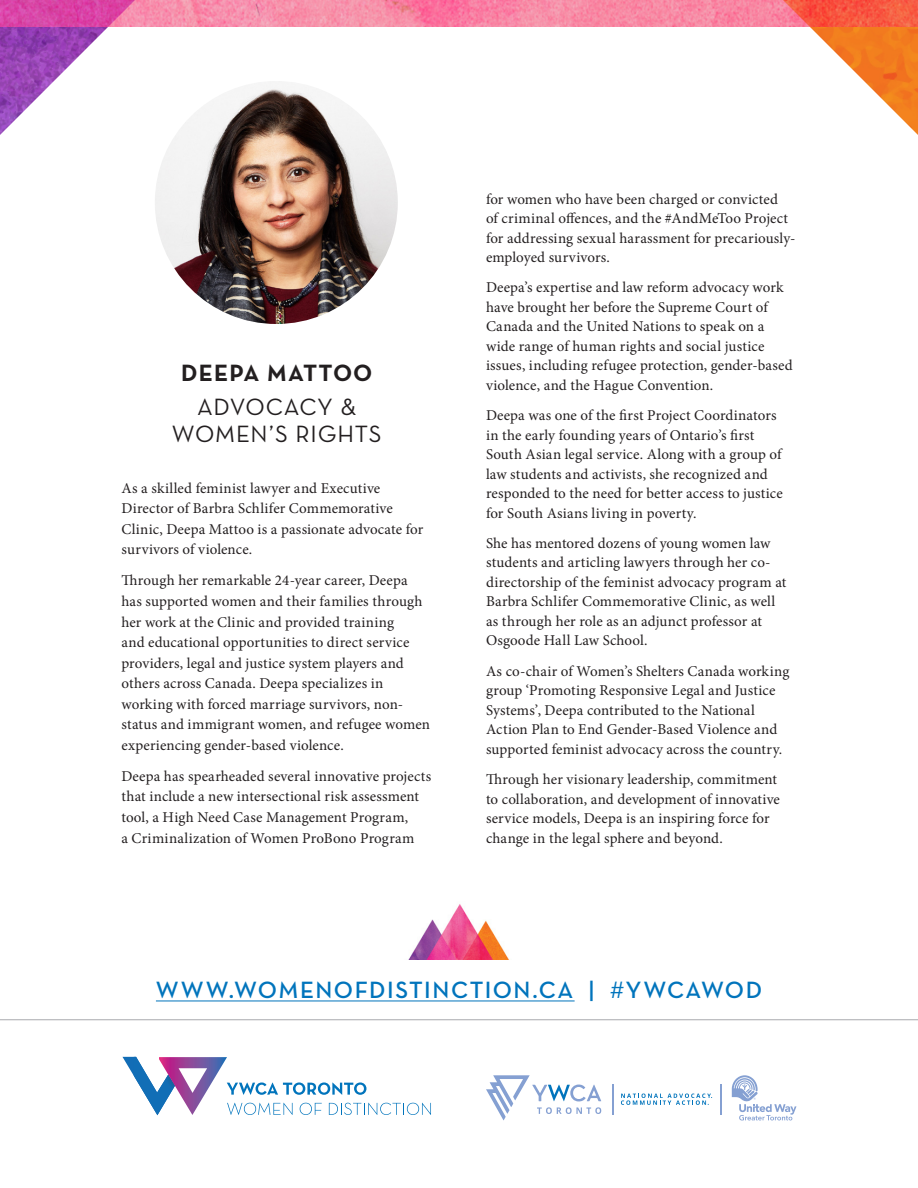
<style>
.page{position:relative;width:918px;height:1188px;background:#fff}
.page>*{position:absolute;margin:0;border:0;box-sizing:border-box;transform-origin:0 0}
.t1{font:24px "Neutra Text Demi Alt";letter-spacing:.06em;color:#0174bc}
.t2{font:24px/27px "Neutra Text Book Alt";letter-spacing:.03em;color:#231f20;text-align:center}
.t3{font:24px "Neutra Text Bold Alt";letter-spacing:.04em;color:#231f20}
.t4{font:15px/19.5px "Minion Pro";letter-spacing:.01em;color:#231f20}
.s1{font-family:"Area";font-weight:500;font-size:21px}
</style>
<div class="page">
<svg style="left:122px;top:1057px;width:309px;height:58px"></svg>
<svg style="left:621px;top:1094px;width:91px;height:11px"></svg>
<hr style="left:612px;top:1084px;width:1px;height:30px;background:#85a0d2">
<svg style="left:486px;top:1075px;width:115px;height:45px"></svg>
<hr style="left:720px;top:1084px;width:1px;height:30px;background:#85a0d2">
<svg style="left:732px;top:1075px;width:64px;height:45px"></svg>
<hr style="left:156px;top:1001px;width:419px;height:1px;background:#0174bc">
<img style="left:408px;top:904px;width:102px;height:56px">
<hr style="left:0;top:1020px;width:918px;height:1px;background:#a8a9ad">
<img style="left:197px;top:0;width:524px;height:27px">
<img style="left:0;top:0;width:197px;height:135px">
<img style="left:721px;top:0;width:197px;height:135px">
<img style="left:155px;top:81px;width:243px;height:243px;border-radius:121px">
<h1 class="t3" style="left:181px;top:358px;width:193px">DEEPA MATTOO</h1>
<h1 class="t2" style="left:172px;top:393px;width:211px">ADVOCACY &amp;<br>WOMEN’S RIGHTS</h1>
<p class="t4" style="left:122px;top:478px;width:303px;line-height:20.5px">As a skilled feminist lawyer and Executive Director of Barbra Schlifer Commemorative Clinic, Deepa Mattoo is a passionate advocate for survivors of violence.</p>
<p class="t4" style="left:122px;top:570px;width:310px;line-height:20.5px">Through her remarkable 24-year career, Deepa has supported women and their families through her work at the Clinic and provided training<br>and educational opportunities to direct service providers, legal and justice system players and others across Canada. Deepa specializes in working with forced marriage survivors, non&shy;status and immigrant women, and refugee women experiencing gender-based violence.</p>
<p class="t4" style="left:122px;top:766px;width:311px;line-height:20.5px">Deepa has spearheaded several innovative projects that include a new intersectional risk assessment tool, a High Need Case Management Program,<br>a Criminalization of Women ProBono Program</p>
<p class="t4" style="left:486px;top:189px;width:311px">for women who have been charged or convicted<br>of criminal offences, and the #AndMeToo Project for addressing sexual harassment for precariously&shy;employed survivors.</p>
<p class="t4" style="left:486px;top:278px;width:308px">Deepa’s expertise and law reform advocacy work have brought her before the Supreme Court of Canada and the United Nations to speak on a wide range of human rights and social justice issues, including refugee protection, gender-based violence, and the Hague Convention.</p>
<p class="t4" style="left:486px;top:406px;width:298px">Deepa was one of the first Project Coordinators in the early founding years of Ontario’s first South Asian legal service. Along with a group of law students and activists, she recognized and responded to the need for better access to justice for South Asians living in poverty.</p>
<p class="t4" style="left:486px;top:533px;width:302px">She has mentored dozens of young women law students and articling lawyers through her co&shy;directorship of the feminist advocacy program at Barbra Schlifer Commemorative Clinic, as well as through her role as an adjunct professor at Osgoode Hall Law School.</p>
<p class="t4" style="left:486px;top:661px;width:305px">As co-chair of Women’s Shelters Canada working group ‘Promoting Responsive Legal and Justice Systems’, Deepa contributed to the National Action Plan to End Gender-Based Violence and supported feminist advocacy across the country.</p>
<p class="t4" style="left:486px;top:770px;width:296px">Through her visionary leadership, commitment to collaboration, and development of innovative service models, Deepa is an inspiring force for change in the legal sphere and beyond.</p>
<h1 class="t1" style="left:156px;top:975px;width:608px">WWW.WOMENOFDISTINCTION.CA | <span class="s1">#</span>YWCAWOD</h1>
</div>
